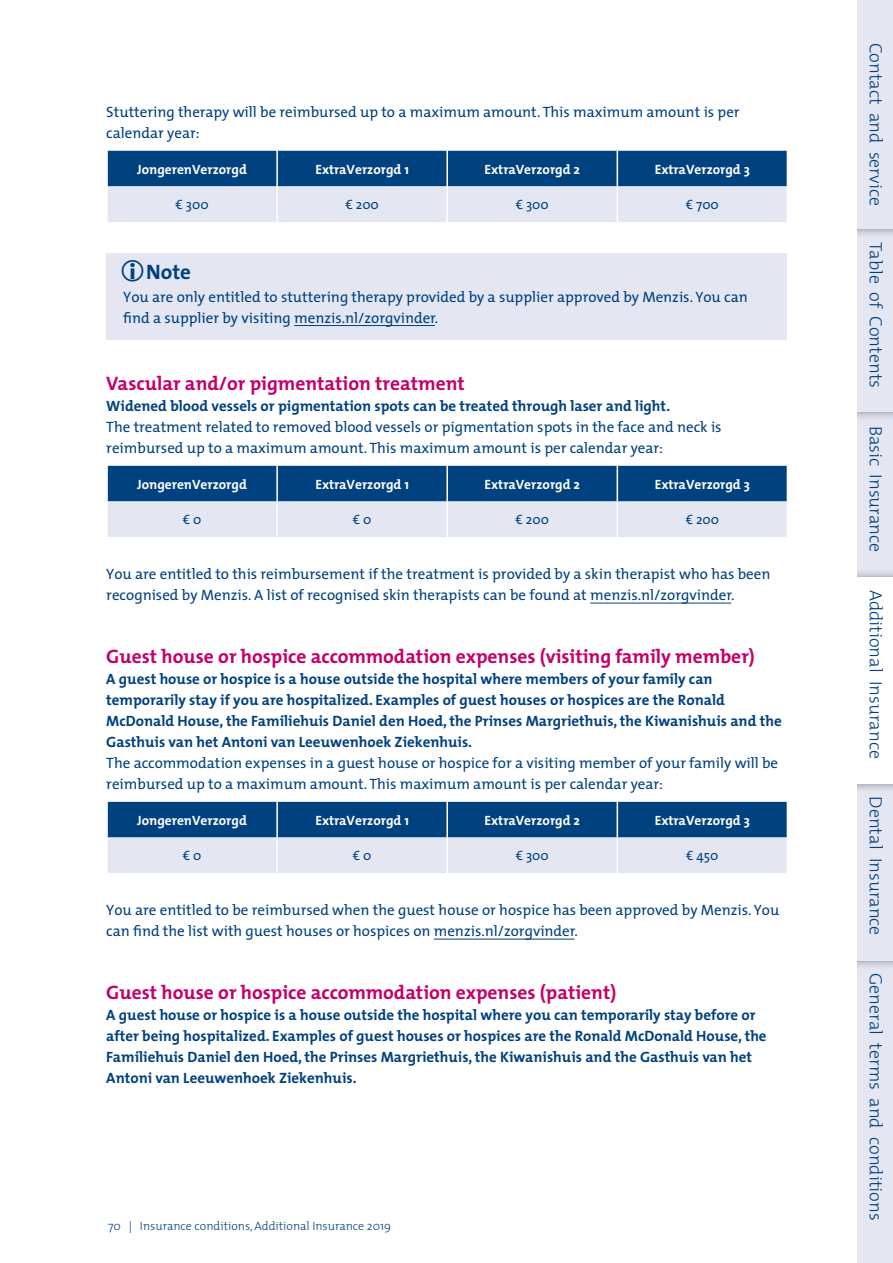
<style>
.page{position:relative;width:893px;height:1263px;background:#fff}
.page>*{position:absolute;margin:0;border:0;box-sizing:border-box;transform-origin:0 0}
.t1{font:700 21px "The Mix";color:#004180}
.t2{font:700 19.5px "The Mix";color:#c3006b}
.t3{font:300 18px "The Mix";color:#004180}
.t4{font:15px/21px "The Mix";color:#004180}
.t5{font:700 15px/21px "The Mix";color:#004180}
.t6{font:700 13.5px "The Mix";color:#fff}
.t7{font:13.5px "The Mix";color:#004180}
.t8{font:300 12px "The Mix";color:#004180}
.s1{font-size:16.5px;color:#e4e7f2}
.s2{font-size:16.5px;color:#fff}
</style>
<div class="page">
<div style="left:106px;top:253px;width:681px;height:37px;background:#e4e7f2"></div>
<div style="left:106px;top:286px;width:681px;height:53px;background:#e4e7f2"></div>
<hr style="left:294px;top:325px;width:141px;height:1px;background:#004180">
<hr style="left:590px;top:603px;width:141px;height:1px;background:#004180">
<hr style="left:434px;top:939px;width:141px;height:1px;background:#004180">
<svg style="left:108px;top:151px;width:679px;height:71px;background:#7394b9"></svg>
<hr style="left:276px;top:151px;width:2px;height:35px;background:#fff">
<hr style="left:446px;top:151px;width:2px;height:35px;background:#fff">
<hr style="left:617px;top:151px;width:1px;height:35px;background:#fff">
<hr style="left:276px;top:186px;width:2px;height:36px;background:#fff">
<hr style="left:446px;top:186px;width:2px;height:36px;background:#fff">
<hr style="left:617px;top:186px;width:1px;height:36px;background:#fff">
<svg style="left:108px;top:466px;width:679px;height:71px;background:#7394b9"></svg>
<hr style="left:276px;top:466px;width:2px;height:35px;background:#fff">
<hr style="left:446px;top:466px;width:2px;height:35px;background:#fff">
<hr style="left:617px;top:466px;width:1px;height:35px;background:#fff">
<hr style="left:276px;top:501px;width:2px;height:36px;background:#fff">
<hr style="left:446px;top:501px;width:2px;height:36px;background:#fff">
<hr style="left:617px;top:501px;width:1px;height:36px;background:#fff">
<svg style="left:108px;top:802px;width:679px;height:71px;background:#7394b9"></svg>
<hr style="left:276px;top:802px;width:2px;height:35px;background:#fff">
<hr style="left:446px;top:802px;width:2px;height:35px;background:#fff">
<hr style="left:617px;top:802px;width:1px;height:35px;background:#fff">
<hr style="left:276px;top:837px;width:2px;height:36px;background:#fff">
<hr style="left:446px;top:837px;width:2px;height:36px;background:#fff">
<hr style="left:617px;top:837px;width:1px;height:36px;background:#fff">
<div style="left:845px;top:960px;width:48px;height:303px;background:#e4e7f2"></div>
<div style="left:835px;top:774px;width:58px;height:196px;background:#000;opacity:.4"></div>
<div style="left:845px;top:784px;width:48px;height:176px;background:#e4e7f2"></div>
<div style="left:845px;top:412px;width:48px;height:166px;background:#e4e7f2"></div>
<div style="left:835px;top:568px;width:58px;height:225px;background:#000;opacity:.4"></div>
<div style="left:845px;top:578px;width:48px;height:206px;background:#fff"></div>
<div style="left:835px;top:219px;width:58px;height:202px;background:#000;opacity:.4"></div>
<div style="left:845px;top:229px;width:48px;height:183px;background:#e4e7f2"></div>
<div style="left:835px;top:0;width:58px;height:238px;background:#000;opacity:.4"></div>
<div style="left:845px;top:0;width:48px;height:229px;background:#e4e7f2"></div>
<div style="left:829px;top:0;width:28px;height:1263px;background:#fff"></div>
<p class="t4" style="left:106px;top:101px;width:635px">Stuttering therapy will be reimbursed up to a maximum amount. This maximum amount is per calendar year:</p>
<p class="t6" style="left:137px;top:158px;width:111px">JongerenVerzorgd</p>
<p class="t6" style="left:315px;top:158px;width:95px">ExtraVerzorgd 1</p>
<p class="t6" style="left:484px;top:158px;width:97px">ExtraVerzorgd 2</p>
<p class="t6" style="left:655px;top:158px;width:97px">ExtraVerzorgd 3</p>
<p class="t7" style="left:176px;top:193px;width:35px">€ 300</p>
<p class="t7" style="left:345px;top:193px;width:35px">€ 200</p>
<p class="t7" style="left:516px;top:193px;width:35px">€ 300</p>
<p class="t7" style="left:686px;top:193px;width:35px">€ 700</p>
<h1 class="t1" style="left:146px;top:254px;width:46px">Note</h1>
<p class="t4" style="left:123px;top:285px;width:626px">You are only entitled to stuttering therapy provided by a supplier approved by Menzis. You can find a supplier by visiting menzis.nl/zorgvinder.</p>
<h2 class="t2" style="left:106px;top:367px;width:360px">Vascular and/or pigmentation treatment</h2>
<p class="t5" style="left:106px;top:395px;width:565px">Widened blood vessels or pigmentation spots can be treated through laser and light.</p>
<p class="t4" style="left:106px;top:416px;width:617px">The treatment related to removed blood vessels or pigmentation spots in the face and neck is reimbursed up to a maximum amount. This maximum amount is per calendar year:</p>
<p class="t6" style="left:137px;top:473px;width:111px">JongerenVerzorgd</p>
<p class="t6" style="left:315px;top:473px;width:95px">ExtraVerzorgd 1</p>
<p class="t6" style="left:484px;top:473px;width:97px">ExtraVerzorgd 2</p>
<p class="t6" style="left:655px;top:473px;width:97px">ExtraVerzorgd 3</p>
<p class="t7" style="left:183px;top:508px;width:20px">€ 0</p>
<p class="t7" style="left:353px;top:508px;width:20px">€ 0</p>
<p class="t7" style="left:516px;top:508px;width:35px">€ 200</p>
<p class="t7" style="left:686px;top:508px;width:35px">€ 200</p>
<p class="t4" style="left:106px;top:563px;width:666px">You are entitled to this reimbursement if the treatment is provided by a skin therapist who has been recognised by Menzis. A list of recognised skin therapists can be found at menzis.nl/zorgvinder.</p>
<h2 class="t2" style="left:106px;top:640px;width:650px">Guest house or hospice accommodation expenses (visiting family member)</h2>
<p class="t5" style="left:106px;top:668px;width:677px">A guest house or hospice is a house outside the hospital where members of your family can temporarily stay if you are hospitalized. Examples of guest houses or hospices are the Ronald McDonald House, the Familiehuis Daniel den Hoed, the Prinses Margriethuis, the Kiwanishuis and the Gasthuis van het Antoni van Leeuwenhoek Ziekenhuis.</p>
<p class="t4" style="left:106px;top:752px;width:673px">The accommodation expenses in a guest house or hospice for a visiting member of your family will be reimbursed up to a maximum amount. This maximum amount is per calendar year:</p>
<p class="t6" style="left:137px;top:809px;width:111px">JongerenVerzorgd</p>
<p class="t6" style="left:315px;top:809px;width:95px">ExtraVerzorgd 1</p>
<p class="t6" style="left:484px;top:809px;width:97px">ExtraVerzorgd 2</p>
<p class="t6" style="left:655px;top:809px;width:97px">ExtraVerzorgd 3</p>
<p class="t7" style="left:183px;top:844px;width:20px">€ 0</p>
<p class="t7" style="left:353px;top:844px;width:20px">€ 0</p>
<p class="t7" style="left:516px;top:844px;width:35px">€ 300</p>
<p class="t7" style="left:686px;top:844px;width:34px">€ 450</p>
<p class="t4" style="left:106px;top:899px;width:674px">You are entitled to be reimbursed when the guest house or hospice has been approved by Menzis. You can find the list with guest houses or hospices on menzis.nl/zorgvinder.</p>
<h2 class="t2" style="left:106px;top:976px;width:511px">Guest house or hospice accommodation expenses (patient)</h2>
<p class="t5" style="left:106px;top:1004px;width:662px">A guest house or hospice is a house outside the hospital where you can temporarily stay before or after being hospitalized. Examples of guest houses or hospices are the Ronald McDonald House, the Familiehuis Daniel den Hoed, the Prinses Margriethuis, the Kiwanishuis and the Gasthuis van het Antoni van Leeuwenhoek Ziekenhuis.</p>
<p class="t8" style="left:108px;top:1216px;width:285px">70 | Insurance conditions, Additional Insurance 2019</p>
<p class="t3" style="left:891px;top:43px;width:165px;rotate:90deg">Contact<span class="s1">_</span>and<span class="s1">_</span>service</p>
<p class="t3" style="left:891px;top:242px;width:147px;rotate:90deg">Table<span class="s1">_</span>of<span class="s1">_</span>Contents</p>
<p class="t3" style="left:891px;top:426px;width:128px;rotate:90deg">Basic<span class="s1">_</span>Insurance</p>
<p class="t3" style="left:891px;top:590px;width:170px;rotate:90deg">Additional<span class="s2">_</span>Insurance</p>
<p class="t3" style="left:891px;top:796px;width:141px;rotate:90deg">Dental<span class="s1">_</span>Insurance</p>
<p class="t3" style="left:891px;top:973px;width:249px;rotate:90deg">General<span class="s1">_</span>terms<span class="s1">_</span>and<span class="s1">_</span>conditions</p>
</div>
